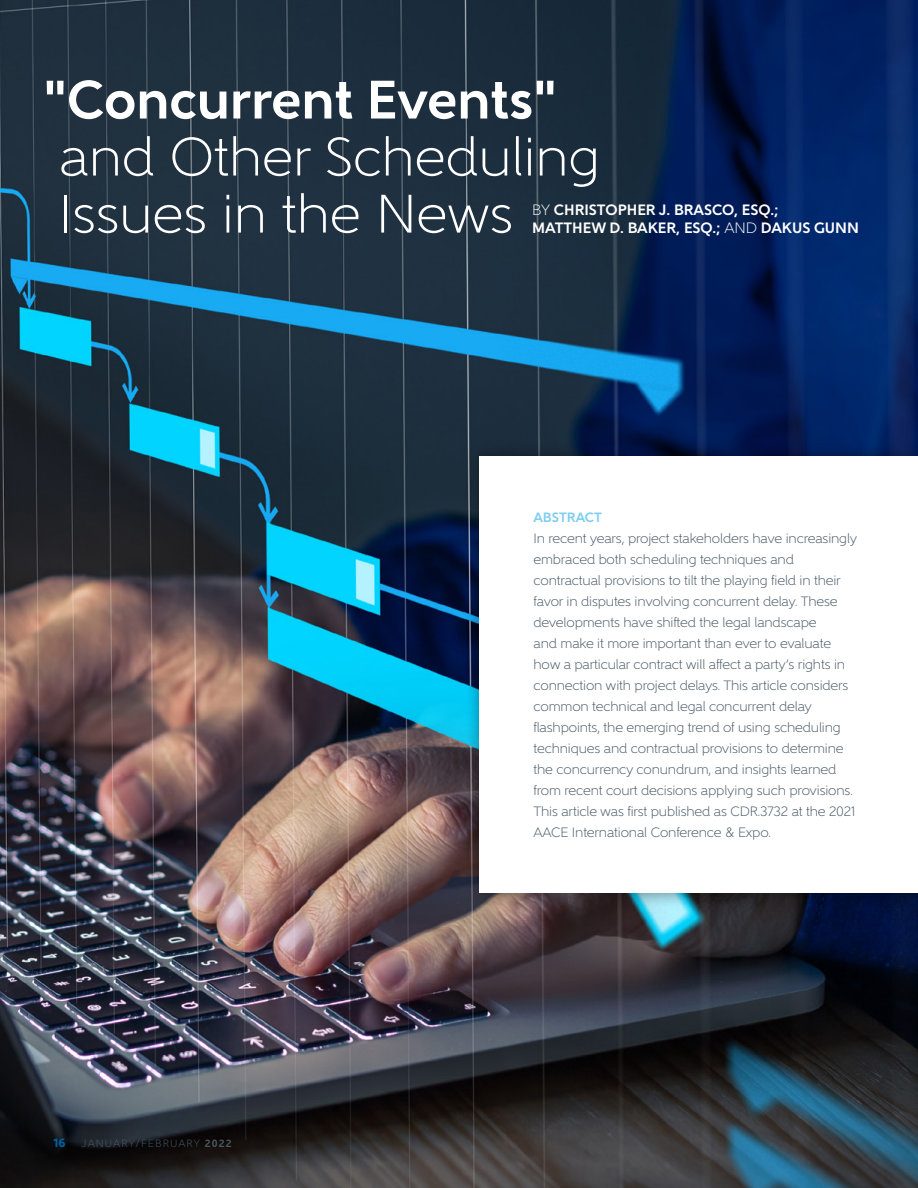
<style>
.page{position:relative;width:918px;height:1188px;background:#fff}
.page>*{position:absolute;margin:0;border:0;box-sizing:border-box;transform-origin:0 0}
.t1{font:300 54px/57px "Gentleman 400";color:#fff}
.t2{font:700 54px "Gentleman 800";color:#fff}
.t3{font:700 15px/18px "Gentleman 800";color:#fff}
.t4{font:300 13.5px/21px "Gentleman 400";letter-spacing:-.01em;color:#485865}
.t5{font:700 13.5px "Gentleman 800";color:#7dcef1}
.t6{font:800 12px "Gentleman 900";color:#005f9e}
.t7{font:300 10.5px "Gentleman 400";letter-spacing:.1em;color:#485865}
.s1{font-family:"Gentleman 400";font-weight:300}
.s2{font-family:"Gentleman 800";font-weight:700}
</style>
<div class="page">
<img style="left:0;top:0;width:918px;height:1188px">
<div style="left:465px;top:442px;width:453px;height:466px;background:#000;opacity:.4"></div>
<div style="left:480px;top:457px;width:438px;height:436px;background:#fff"></div>
<h1 class="t2" style="left:43px;top:67px;width:515px">"Concurrent Events"</h1>
<h1 class="t1" style="left:59px;top:128px;width:543px">and Other Scheduling<br>Issues in the News</h1>
<p class="t3" style="left:532px;top:201px;width:328px"><span class="s1">BY</span> CHRISTOPHER J. BRASCO, ESQ.;<br>MATTHEW D. BAKER, ESQ.; <span class="s1">AND</span> DAKUS GUNN</p>
<p class="t6" style="left:53px;top:1135px;width:14px">16</p>
<p class="t7" style="left:82px;top:1137px;width:151px">JANUARY/FEBRUARY <span class="s2">2022</span></p>
<p class="t5" style="left:534px;top:509px;width:70px">ABSTRACT</p>
<p class="t4" style="left:534px;top:528px;width:325px">In recent years, project stakeholders have increasingly embraced both scheduling techniques and contractual provisions to tilt the playing field in their favor in disputes involving concurrent delay. These developments have shifted the legal landscape<br>and make it more important than ever to evaluate how a particular contract will affect a party’s rights in connection with project delays. This article considers common technical and legal concurrent delay flashpoints, the emerging trend of using scheduling techniques and contractual provisions to determine the concurrency conundrum, and insights learned from recent court decisions applying such provisions.<br>This article was first published as CDR.3732 at the 2021<br>AACE International Conference &amp; Expo.</p>
</div>
